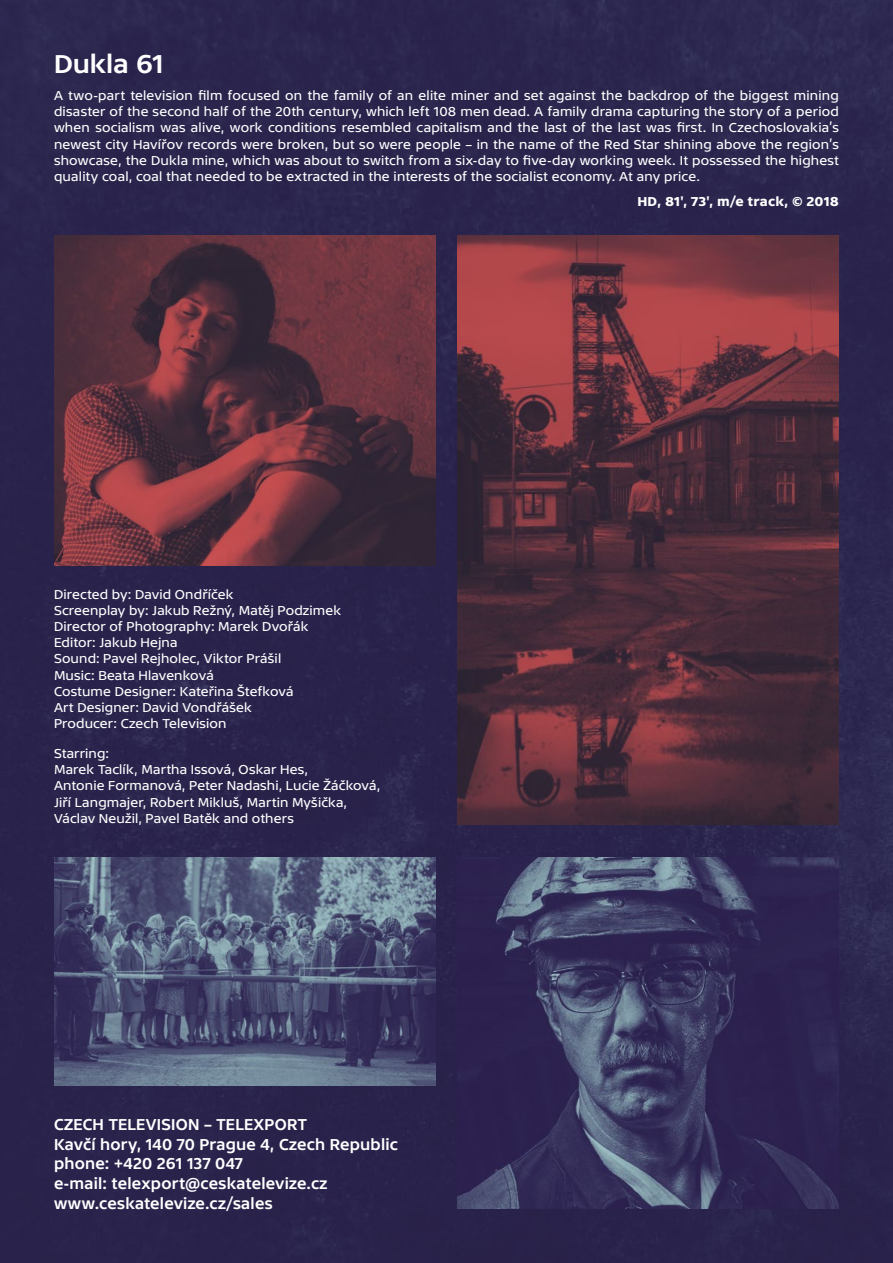
<style>
.page{position:relative;width:893px;height:1263px;background:#2a234c}
.page>*{position:absolute;margin:0;border:0;box-sizing:border-box;transform-origin:0 0}
.t1{font:27px "TV Sans Print Med";letter-spacing:-.005em;color:#fff}
.t2{font:16.5px/19.8px "TV Sans Print Med";letter-spacing:.015em;color:#fff;scale:.96 1}
.t3{font:13.5px/16.2px "TV Sans Print";letter-spacing:.01em;color:#fff}
.t4{font:700 13.5px "TV Sans Print";letter-spacing:.01em;color:#fff}
</style>
<div class="page">
<img style="left:54px;top:235px;width:382px;height:330px">
<img style="left:457px;top:235px;width:382px;height:590px">
<img style="left:54px;top:857px;width:382px;height:228px">
<img style="left:457px;top:857px;width:382px;height:352px">
<h1 class="t1" style="left:54px;top:49px;width:111px">Dukla 61</h1>
<p class="t3" style="left:54px;top:87px;width:786px;text-align:justify">A two-part television film focused on the family of an elite miner and set against the backdrop of the biggest mining disaster of the second half of the 20th century, which left 108 men dead. A family drama capturing the story of a period when socialism was alive, work conditions resembled capitalism and the last of the last was first. In Czechoslovakia’s newest city Havířov records were broken, but so were people – in the name of the Red Star shining above the region’s showcase, the Dukla mine, which was about to switch from a six-day to five-day working week. It possessed the highest quality coal, coal that needed to be extracted in the interests of the socialist economy. At any price.</p>
<p class="t4" style="left:637px;top:193px;width:203px">HD, 81', 73', m/e track, © 2018</p>
<p class="t3" style="left:54px;top:586px;width:289px">Directed by: David Ondříček<br>Screenplay by: Jakub Režný, Matěj Podzimek<br>Director of Photography: Marek Dvořák<br>Editor: Jakub Hejna<br>Sound: Pavel Rejholec, Viktor Prášil<br>Music: Beata Hlavenková<br>Costume Designer: Kateřina Štefková<br>Art Designer: David Vondřášek<br>Producer: Czech Television</p>
<p class="t3" style="left:54px;top:745px;width:328px">Starring:<br>Marek Taclík, Martha Issová, Oskar Hes,<br>Antonie Formanová, Peter Nadashi, Lucie Žáčková, Jiří Langmajer, Robert Mikluš, Martin Myšička, Václav Neužil, Pavel Batěk and others</p>
<p class="t2" style="left:54px;top:1114px;width:360px">CZECH TELEVISION – TELEXPORT<br>Kavčí hory, 140 70 Prague 4, Czech Republic phone: +420 261 137 047<br>e-mail: telexport@ceskatelevize.cz www.ceskatelevize.cz/sales</p>
</div>
